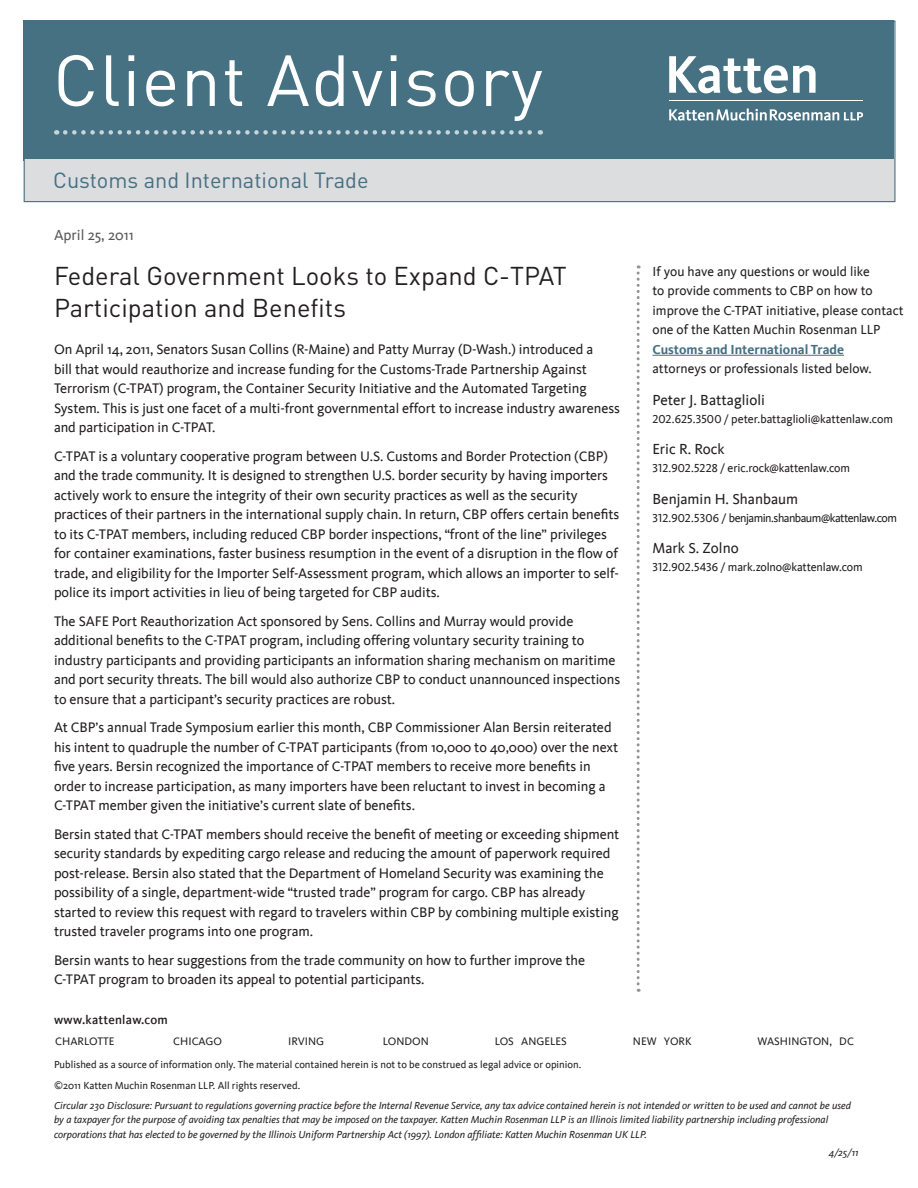
<style>
.page{position:relative;width:918px;height:1188px;background:#fff}
.page>*{position:absolute;margin:0;border:0;box-sizing:border-box;transform-origin:0 0}
.t1{font:71.1px "DINOT";letter-spacing:.02em;color:#fff}
.t2{font:25.5px/31.5px "DINOT";color:#231f20}
.t3{font:21.75px "DINOT";color:#456f82}
.t4{font:15px "Kievit";color:#231f20}
.SubHeads{font:15px "Kievit";color:#57585a}
.t5{font:14.25px/19.5px "Kievit";letter-spacing:-.005em;color:#231f20}
.t6{font:13.5px/19.5px "Kievit";color:#231f20}
.t7{font:500 12.75px "Kievit";letter-spacing:.02em;color:#231f20}
.t8{font:12px "Kievit";letter-spacing:-.015em;color:#231f20}
.t9{font:12px "Kievit";letter-spacing:-.045em;color:#231f20}
.t10{font:11.25px "Kievit";color:#231f20}
.t11{font:italic 10.5px/14.2px "Kievit";color:#231f20}
.t12{font:10.5px "Kievit";color:#231f20}
.s1{font-weight:700;color:#456f82}
.s2{font-family:"Kievit Book SC"}
</style>
<div class="page">
<hr style="left:652px;top:355px;width:192px;height:1px;background:#456f82">
<div style="left:24px;top:21px;width:870px;height:140px;background:#467183"></div>
<div style="left:24px;top:160px;width:871px;height:42px;background:#dcdddf"></div>
<svg style="left:65px;top:130px;width:476px;height:5px"></svg>
<svg style="left:669px;top:56px;width:147px;height:37px"></svg>
<hr style="left:669px;top:101px;width:194px;height:1px;background:#fff">
<svg style="left:669px;top:108px;width:194px;height:13px"></svg>
<div style="left:24px;top:21px;width:872px;height:181px;border:1px solid #456f82"></div>
<svg style="left:637px;top:266px;width:3px;height:726px"></svg>
<p class="t1" style="left:53px;top:32px;width:491px">Client Advisory</p>
<p class="t3" style="left:53px;top:165px;width:317px">Customs and International Trade</p>
<p class="SubHeads" style="left:54px;top:226px;width:81px">April 25, 2011</p>
<p class="t2" style="left:54px;top:259px;width:514px">Federal Government Looks to Expand C-TPAT<br>Participation and Benefits</p>
<p class="t5" style="left:54px;top:340px;width:567px">On April 14, 2011, Senators Susan Collins (R-Maine) and Patty Murray (D-Wash.) introduced a<br>bill that would reauthorize and increase funding for the Customs-Trade Partnership Against Terrorism (C-TPAT) program, the Container Security Initiative and the Automated Targeting System. This is just one facet of a multi-front governmental effort to increase industry awareness and participation in C-TPAT.</p>
<p class="t5" style="left:54px;top:446px;width:567px">C-TPAT is a voluntary cooperative program between U.S. Customs and Border Protection (CBP) and the trade community. It is designed to strengthen U.S. border security by having importers actively work to ensure the integrity of their own security practices as well as the security practices of their partners in the international supply chain. In return, CBP offers certain benefits to its C-TPAT members, including reduced CBP border inspections, “front of the line” privileges for container examinations, faster business resumption in the event of a disruption in the flow of trade, and eligibility for the Importer Self-Assessment program, which allows an importer to self&shy;police its import activities in lieu of being targeted for CBP audits.</p>
<p class="t5" style="left:54px;top:611px;width:568px">The SAFE Port Reauthorization Act sponsored by Sens. Collins and Murray would provide additional benefits to the C-TPAT program, including offering voluntary security training to industry participants and providing participants an information sharing mechanism on maritime and port security threats. The bill would also authorize CBP to conduct unannounced inspections to ensure that a participant’s security practices are robust.</p>
<p class="t5" style="left:54px;top:718px;width:566px">At CBP’s annual Trade Symposium earlier this month, CBP Commissioner Alan Bersin reiterated his intent to quadruple the number of C-TPAT participants (from 10,000 to 40,000) over the next five years. Bersin recognized the importance of C-TPAT members to receive more benefits in order to increase participation, as many importers have been reluctant to invest in becoming a C-TPAT member given the initiative’s current slate of benefits.</p>
<p class="t5" style="left:54px;top:824px;width:567px">Bersin stated that C-TPAT members should receive the benefit of meeting or exceeding shipment security standards by expediting cargo release and reducing the amount of paperwork required post-release. Bersin also stated that the Department of Homeland Security was examining the possibility of a single, department-wide “trusted trade” program for cargo. CBP has already started to review this request with regard to travelers within CBP by combining multiple existing trusted traveler programs into one program.</p>
<p class="t5" style="left:54px;top:950px;width:533px">Bersin wants to hear suggestions from the trade community on how to further improve the<br>C-TPAT program to broaden its appeal to potential participants.</p>
<p class="t6" style="left:652px;top:261px;width:253px">If you have any questions or would like<br>to provide comments to CBP on how to improve the C-TPAT initiative, please contact one of the Katten Muchin Rosenman LLP <span class="s1">Customs and International Trade<br></span>attorneys or professionals listed below.</p>
<p class="t4" style="left:652px;top:391px;width:114px">Peter J. Battaglioli</p>
<p class="t8" style="left:652px;top:412px;width:242px"><span class="s2">202.625.3500</span> / peter.battaglioli@kattenlaw.com</p>
<p class="t4" style="left:652px;top:441px;width:74px">Eric R. Rock</p>
<p class="t8" style="left:652px;top:461px;width:199px"><span class="s2">312.902.5228</span> / eric.rock@kattenlaw.com</p>
<p class="t4" style="left:652px;top:490px;width:147px">Benjamin H. Shanbaum</p>
<p class="t9" style="left:652px;top:511px;width:246px"><span class="s2">312.902.5306</span> / benjamin.shanbaum@kattenlaw.com</p>
<p class="t4" style="left:652px;top:540px;width:88px">Mark S. Zolno</p>
<p class="t8" style="left:652px;top:560px;width:212px"><span class="s2">312.902.5436</span> / mark.zolno@kattenlaw.com</p>
<p class="t7" style="left:54px;top:1012px;width:115px">www.kattenlaw.com</p>
<p class="t10" style="left:55px;top:1034px;width:61px">CHARLOTTE</p>
<p class="t10" style="left:173px;top:1034px;width:50px">CHICAGO</p>
<p class="t10" style="left:288px;top:1034px;width:38px">IRVING</p>
<p class="t10" style="left:383px;top:1034px;width:47px">LONDON</p>
<p class="t10" style="left:495px;top:1034px;width:74px">LOS ANGELES</p>
<p class="t10" style="left:633px;top:1034px;width:60px">NEW YORK</p>
<p class="t10" style="left:758px;top:1034px;width:98px">WASHINGTON, DC</p>
<p class="t12" style="left:54px;top:1058px;width:529px">Published as a source of information only. The material contained herein is not to be construed as legal advice or opinion.</p>
<p class="t12" style="left:54px;top:1079px;width:248px">©2011 Katten Muchin Rosenman LLP. All rights reserved.</p>
<p class="t11" style="left:54px;top:1098px;width:798px">Circular 230 Disclosure: Pursuant to regulations governing practice before the Internal Revenue Service, any tax advice contained herein is not intended or written to be used and cannot be used by a taxpayer for the purpose of avoiding tax penalties that may be imposed on the taxpayer. Katten Muchin Rosenman LLP is an Illinois limited liability partnership including professional corporations that has elected to be governed by the Illinois Uniform Partnership Act (1997). London affiliate: Katten Muchin Rosenman UK LLP.</p>
<p class="t11" style="left:829px;top:1145px;width:31px">4/25/11</p>
</div>
